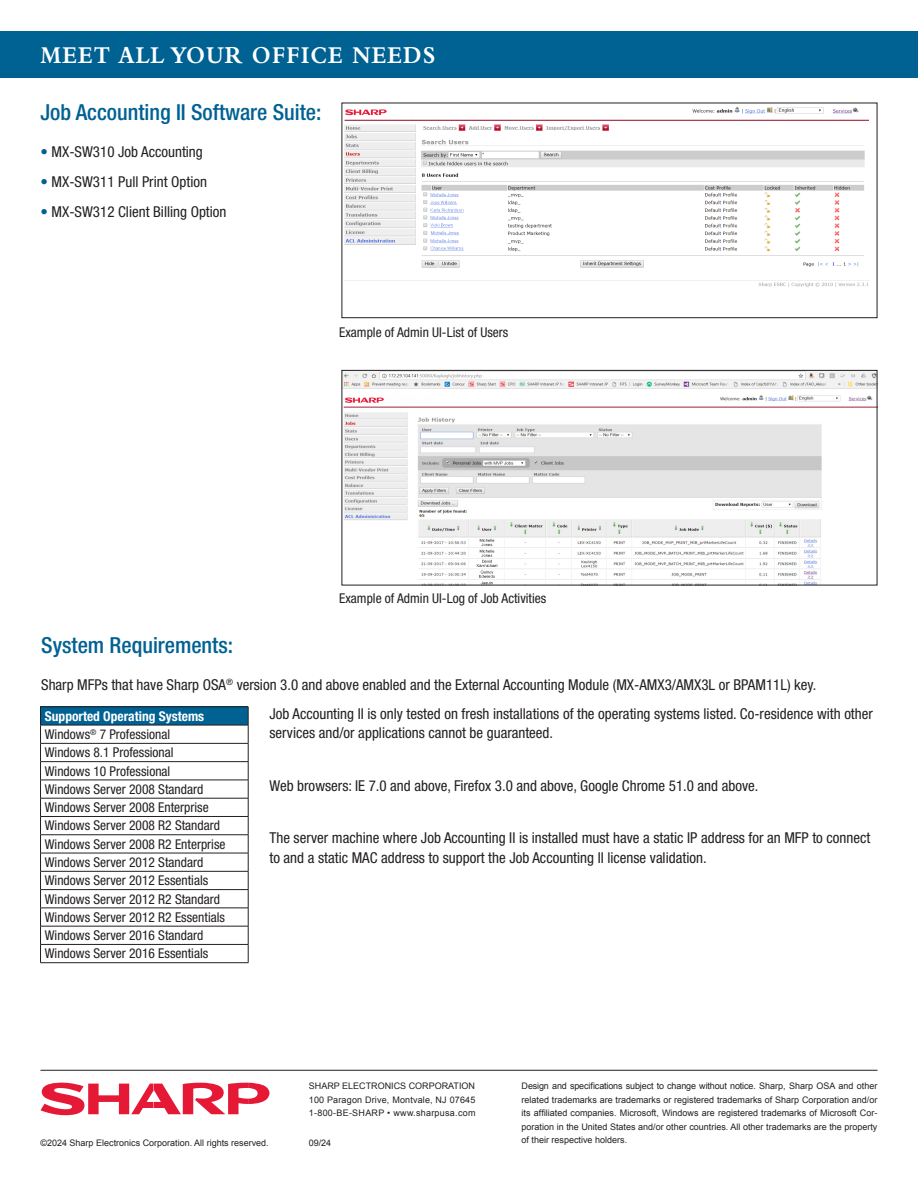
<style>
.page{position:relative;width:918px;height:1188px;background:#fff}
.page>*{position:absolute;margin:0;border:0;box-sizing:border-box;transform-origin:0 0}
.t1{font:700 25.2px "Bembo Std";letter-spacing:.05em;color:#fff;scale:.89 1}
.t2{font:500 condensed 22.2px "Helvetica Neue LT Std";color:#006193}
.Body_Copy{font:condensed 15px/19.5px "Helvetica Neue LT Std";color:#231f20}
.footnote{font:condensed 13.5px "Helvetica Neue LT Std";color:#231f20}
.t3{font:700 condensed 13.5px "Helvetica Neue LT Std";color:#fff}
.copyright{font:9px/13.5px "Arial";color:#231f20;text-align:justify}
.copyright-2{font:9px "Arial";letter-spacing:.02em;color:#231f20}
.copyright-3{font:9px "Arial";letter-spacing:.03em;color:#231f20}
.s1{color:#006193}
</style>
<div class="page">
<svg style="left:41px;top:1083px;width:228px;height:32px"></svg>
<hr style="left:40px;top:1070px;width:838px;height:1px;background:#231f20">
<div style="left:0;top:32px;width:918px;height:46px;background:#006193"></div>
<img style="left:344px;top:107px;width:525px;height:180px">
<div style="left:342px;top:103px;width:535px;height:215px;border:1px solid #231f20"></div>
<img style="left:344px;top:372px;width:531px;height:211px">
<div style="left:342px;top:370px;width:535px;height:215px;border:1px solid #231f20"></div>
<div style="left:41px;top:707px;width:207px;height:18px;background:#006193"></div>
<hr style="left:40px;top:707px;width:208px;height:1px;background:#231f20">
<hr style="left:40px;top:725px;width:208px;height:1px;background:#231f20">
<hr style="left:40px;top:743px;width:208px;height:1px;background:#231f20">
<hr style="left:40px;top:761px;width:208px;height:1px;background:#231f20">
<hr style="left:40px;top:780px;width:208px;height:1px;background:#231f20">
<hr style="left:40px;top:798px;width:208px;height:1px;background:#231f20">
<hr style="left:40px;top:816px;width:208px;height:1px;background:#231f20">
<hr style="left:40px;top:835px;width:208px;height:1px;background:#231f20">
<hr style="left:40px;top:853px;width:208px;height:1px;background:#231f20">
<hr style="left:40px;top:871px;width:208px;height:1px;background:#231f20">
<hr style="left:40px;top:889px;width:208px;height:1px;background:#231f20">
<hr style="left:40px;top:908px;width:208px;height:1px;background:#231f20">
<hr style="left:40px;top:926px;width:208px;height:1px;background:#231f20">
<hr style="left:40px;top:944px;width:208px;height:1px;background:#231f20">
<svg style="left:40px;top:708px;width:1px;height:254px"></svg>
<svg style="left:248px;top:707px;width:1px;height:256px"></svg>
<hr style="left:40px;top:962px;width:208px;height:1px;background:#231f20">
<h1 class="t1" style="left:40px;top:41px;width:445px">MEET ALL YOUR OFFICE NEEDS</h1>
<h2 class="t2" style="left:40px;top:99px;width:282px">Job Accounting II Software Suite:</h2>
<p class="Body_Copy" style="left:40px;top:142px;width:164px"><span class="s1">•</span> MX-SW310 Job Accounting</p>
<p class="Body_Copy" style="left:40px;top:172px;width:168px"><span class="s1">•</span> MX-SW311 Pull Print Option</p>
<p class="Body_Copy" style="left:40px;top:202px;width:188px"><span class="s1">•</span> MX-SW312 Client Billing Option</p>
<p class="footnote" style="left:339px;top:324px;width:171px">Example of Admin UI-List of Users</p>
<p class="footnote" style="left:339px;top:590px;width:209px">Example of Admin UI-Log of Job Activities</p>
<h2 class="t2" style="left:41px;top:632px;width:193px">System Requirements:</h2>
<p class="Body_Copy" style="left:41px;top:675px;width:777px">Sharp MFPs that have Sharp OSA<sup>®</sup> version 3.0 and above enabled and the External Accounting Module (MX-AMX3/AMX3L or BPAM11L) key.</p>
<p class="Body_Copy" style="left:269px;top:703px;width:605px">Job Accounting II is only tested on fresh installations of the operating systems listed. Co-residence with other services and/or applications cannot be guaranteed.</p>
<p class="Body_Copy" style="left:269px;top:775px;width:490px">Web browsers: IE 7.0 and above, Firefox 3.0 and above, Google Chrome 51.0 and above.</p>
<p class="Body_Copy" style="left:269px;top:828px;width:602px">The server machine where Job Accounting II is installed must have a static IP address for an MFP to connect to and a static MAC address to support the Job Accounting II license validation.</p>
<h3 class="t3" style="left:45px;top:708px;width:161px">Supported Operating Systems</h3>
<h3 class="footnote" style="left:45px;top:726px;width:127px">Windows<sup>®</sup> 7 Professional</h3>
<h3 class="footnote" style="left:45px;top:745px;width:130px">Windows 8.1 Professional</h3>
<h3 class="footnote" style="left:45px;top:763px;width:127px">Windows 10 Professional</h3>
<h3 class="footnote" style="left:45px;top:781px;width:160px">Windows Server 2008 Standard</h3>
<h3 class="footnote" style="left:45px;top:800px;width:165px">Windows Server 2008 Enterprise</h3>
<h3 class="footnote" style="left:45px;top:818px;width:177px">Windows Server 2008 R2 Standard</h3>
<h3 class="footnote" style="left:45px;top:836px;width:182px">Windows Server 2008 R2 Enterprise</h3>
<h3 class="footnote" style="left:45px;top:854px;width:160px">Windows Server 2012 Standard</h3>
<h3 class="footnote" style="left:45px;top:873px;width:165px">Windows Server 2012 Essentials</h3>
<h3 class="footnote" style="left:45px;top:891px;width:177px">Windows Server 2012 R2 Standard</h3>
<h3 class="footnote" style="left:45px;top:909px;width:182px">Windows Server 2012 R2 Essentials</h3>
<h3 class="footnote" style="left:45px;top:928px;width:160px">Windows Server 2016 Standard</h3>
<h3 class="footnote" style="left:45px;top:946px;width:165px">Windows Server 2016 Essentials</h3>
<p class="copyright" style="left:309px;top:1079px;width:168px">SHARP ELECTRONICS CORPORATION</p>
<p class="copyright-2" style="left:309px;top:1094px;width:168px">100 Paragon Drive, Montvale, NJ 07645</p>
<p class="copyright-3" style="left:309px;top:1107px;width:168px">1-800-BE-SHARP • www.sharpusa.com</p>
<p class="copyright" style="left:40px;top:1137px;width:230px">©2024 Sharp Electronics Corporation. All rights reserved.</p>
<p class="copyright" style="left:309px;top:1137px;width:24px">09/24</p>
<p class="copyright" style="left:522px;top:1079px;width:357px">Design and specifications subject to change without notice. Sharp, Sharp OSA and other related trademarks are trademarks or registered trademarks of Sharp Corporation and/or its affiliated companies. Microsoft, Windows are registered trademarks of Microsoft Cor&shy;poration in the United States and/or other countries. All other trademarks are the property of their respective holders.</p>
</div>
